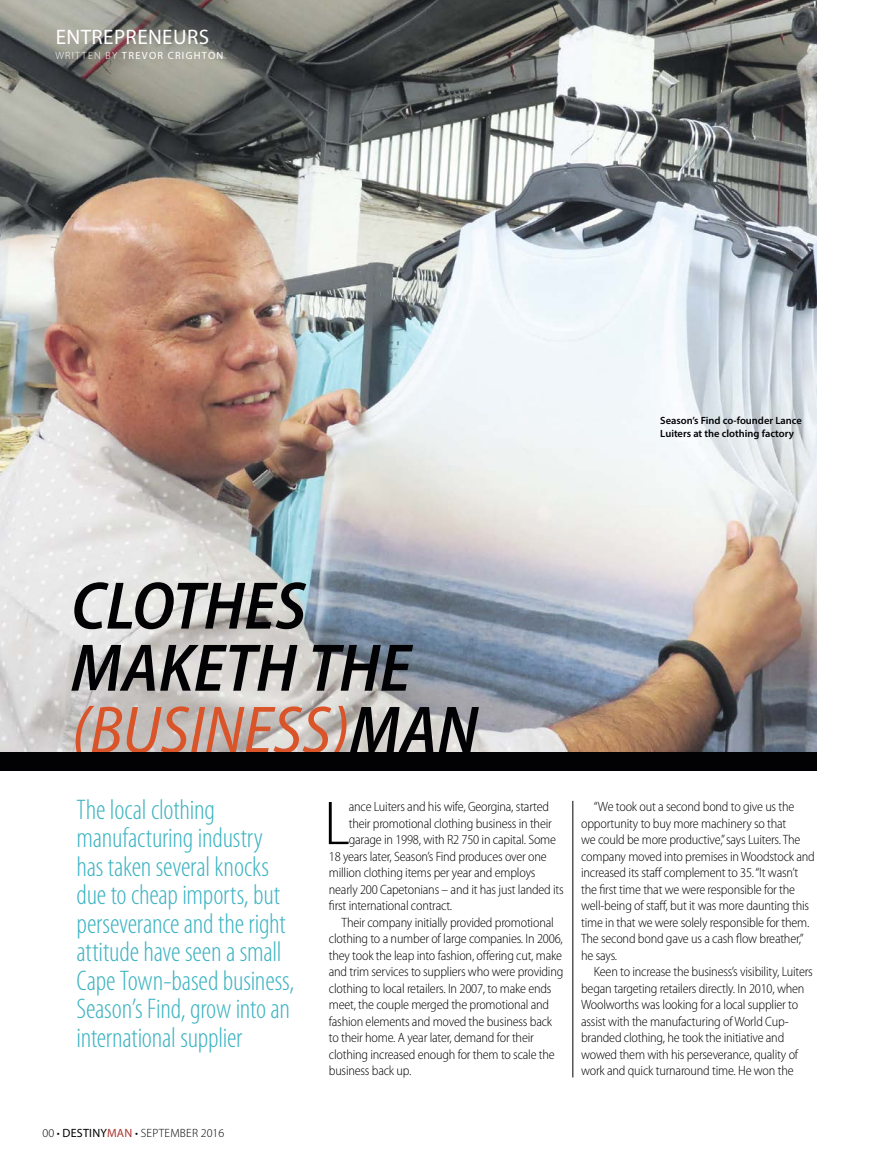
<style>
.page{position:relative;width:893px;height:1170px;background:#fff}
.page>*{position:absolute;margin:0;border:0;box-sizing:border-box;transform-origin:0 0}
.t1{font:italic 600 semi-condensed 67.8px/62.1px "Myriad Pro";color:#020204}
.t2{font:300 semi-condensed 62.4px "Myriad Pro";color:#000}
.t3{font:300 condensed 28.5px/28.5px "Myriad Pro";letter-spacing:-.01em;color:#3eb4c2}
.t4{font:21px "Myriad Pro";letter-spacing:.02em;color:#fff}
.t5{font:300 semi-condensed 13.5px/16.5px "Myriad Pro";letter-spacing:-.015em;color:#000}
.t6{font:300 12px "Myriad Pro";letter-spacing:.02em;color:#000}
.t7{font:600 10.5px/12.6px "Myriad Pro";color:#020204}
.t8{font:10.5px "Myriad Pro";letter-spacing:.12em;color:#fff}
.s1{font-weight:300}
.s2{font-weight:400;color:#d95429}
.s3{font-weight:400}
.s4{font-weight:400;color:#ac3530}
</style>
<div class="page">
<img style="left:0;top:0;width:816px;height:751px">
<hr style="left:573px;top:800px;width:1px;height:277px;background:#000">
<div style="left:0;top:751px;width:816px;height:19px;background:#020204"></div>
<h3 class="t4" style="left:56px;top:24px;width:155px">ENTREPRENEURS</h3>
<p class="t8" style="left:55px;top:49px;width:170px"><span class="s1">WRITTEN BY</span> TREVOR CRIGHTON</p>
<p class="t7" style="left:660px;top:414px;width:143px">Season’s Find co-founder Lance<br>Luiters at the clothing factory</p>
<h1 class="t1" style="left:71px;top:576px;width:408px">CLOTHES<br>MAKETH THE <span class="s2">(BUSINESS)</span>MAN</h1>
<h3 class="t3" style="left:77px;top:795px;width:219px">The local clothing manufacturing industry has taken several knocks due to cheap imports, but perseverance and the right attitude have seen a small<br>Cape Town-based business,<br>Season’s Find, grow into an international supplier</h3>
<h2 class="t2" style="left:324px;top:789px;width:27px">L</h2>
<p class="t5" style="left:349px;top:798px;width:202px">ance Luiters and his wife, Georgina, started</p>
<p class="t5" style="left:349px;top:815px;width:205px">their promotional clothing business in their</p>
<p class="t5" style="left:349px;top:831px;width:209px">garage in 1998, with R2 750 in capital. Some</p>
<p class="t5" style="left:329px;top:848px;width:219px">18 years later, Season’s Find produces over one</p>
<p class="t5" style="left:329px;top:864px;width:208px">million clothing items per year and employs</p>
<p class="t5" style="left:329px;top:881px;width:236px">nearly 200 Capetonians – and it has just landed its</p>
<p class="t5" style="left:329px;top:897px;width:125px">first international contract.</p>
<p class="t5" style="left:342px;top:914px;width:214px">Their company initially provided promotional</p>
<p class="t5" style="left:329px;top:930px;width:235px">clothing to a number of large companies. In 2006,</p>
<p class="t5" style="left:329px;top:947px;width:235px">they took the leap into fashion, offering cut, make</p>
<p class="t5" style="left:329px;top:963px;width:236px">and trim services to suppliers who were providing</p>
<p class="t5" style="left:329px;top:980px;width:224px">clothing to local retailers. In 2007, to make ends</p>
<p class="t5" style="left:329px;top:996px;width:222px">meet, the couple merged the promotional and</p>
<p class="t5" style="left:329px;top:1013px;width:225px">fashion elements and moved the business back</p>
<p class="t5" style="left:329px;top:1029px;width:206px">to their home. A year later, demand for their</p>
<p class="t5" style="left:329px;top:1046px;width:228px">clothing increased enough for them to scale the</p>
<p class="t5" style="left:329px;top:1062px;width:84px">business back up.</p>
<p class="t5" style="left:581px;top:798px;width:235px;text-indent:13px">“We took out a second bond to give us the opportunity to buy more machinery so that<br>we could be more productive,” says Luiters. The company moved into premises in Woodstock and increased its staff complement to 35. “It wasn’t the first time that we were responsible for the well-being of staff, but it was more daunting this time in that we were solely responsible for them.<br>The second bond gave us a cash flow breather,” he says.</p>
<p class="t5" style="left:581px;top:963px;width:233px;text-indent:13px">Keen to increase the business’s visibility, Luiters began targeting retailers directly. In 2010, when Woolworths was looking for a local supplier to assist with the manufacturing of World Cup&shy;branded clothing, he took the initiative and wowed them with his perseverance, quality of work and quick turnaround time. He won the</p>
<p class="t6" style="left:43px;top:1125px;width:183px">00 • <span class="s3">DESTINY</span><span class="s4">MAN</span> • SEPTEMBER 2016</p>
</div>
